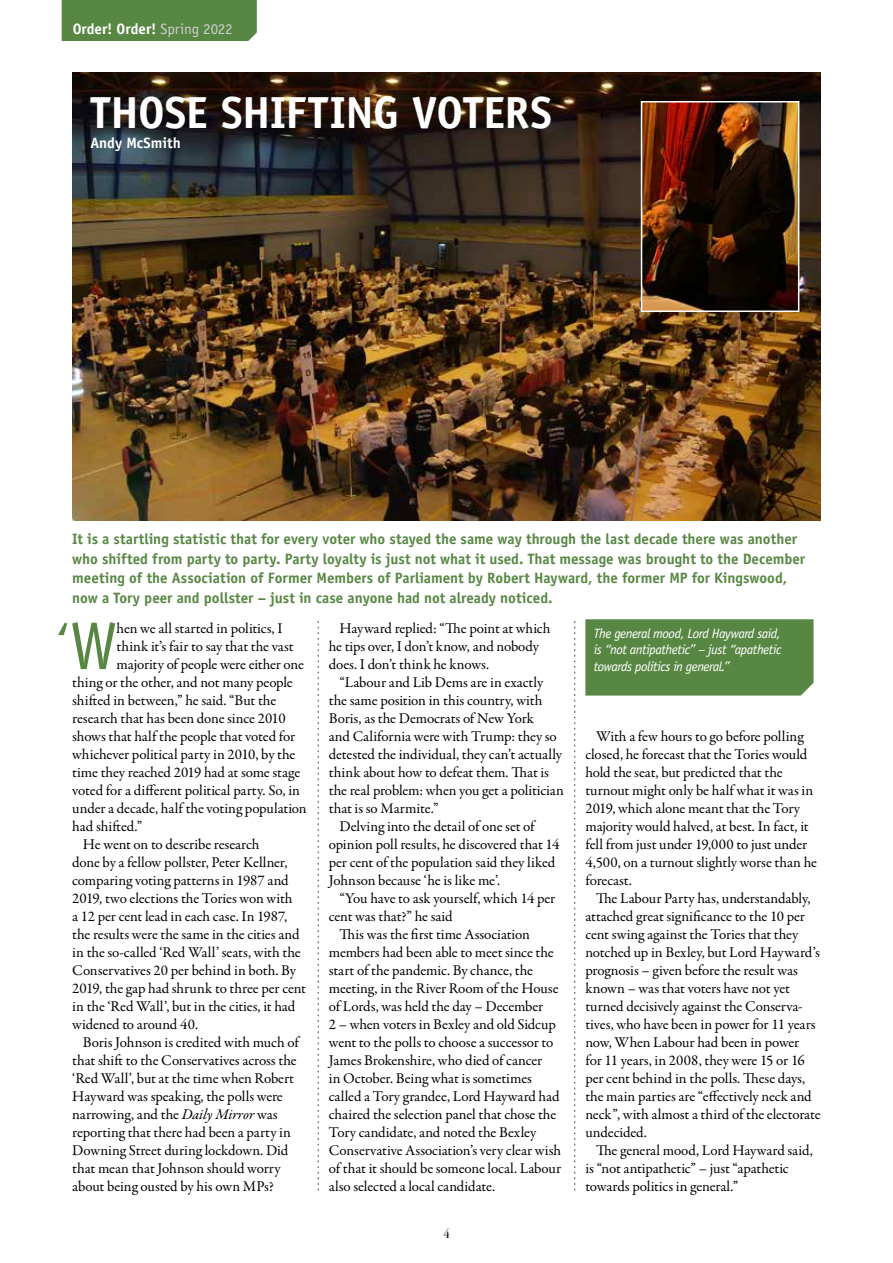
<style>
.page{position:relative;width:893px;height:1263px;background:#fff}
.page>*{position:absolute;margin:0;border:0;box-sizing:border-box;transform-origin:0 0}
.t1{font:67.05px "Officina Sans Std";color:#588744}
.t2{font:52.2px "Officina Sans Std";color:#588744}
.t3{font:700 45px "Officina Sans Std";letter-spacing:-.01em;color:#fff}
.t4{font:15px/18px "Garamond Premr Pro";letter-spacing:-.005em;color:#000}
.t5{font:700 15px/19.5px "Officina Sans Std";color:#588744}
.t6{font:700 15px "Officina Sans Std";color:#fff}
.t7{font:15px "Garamond Premr Pro Disp";color:#000}
.t8{font:italic 13.5px/16.5px "Officina Sans Std";letter-spacing:-.035em;color:#fff;text-align:justify}
.s1{font-weight:400;color:#cdcfd0}
.s2{font-style:italic}
</style>
<div class="page">
<div style="left:62px;top:0;width:195px;height:41px;background:#588744"></div>
<div style="left:585px;top:619px;width:228px;height:76px;background:#588744"></div>
<svg style="left:318px;top:621px;width:1px;height:569px"></svg>
<svg style="left:574px;top:621px;width:1px;height:569px"></svg>
<img style="left:72px;top:72px;width:749px;height:449px">
<img style="left:644px;top:104px;width:152px;height:205px">
<div style="left:641px;top:101px;width:158px;height:211px;border:2px solid #fff"></div>
<p class="t6" style="left:73px;top:19px;width:161px">Order! Order! <span class="s1">Spring 2022</span></p>
<h3 class="t3" style="left:90px;top:85px;width:463px">THOSE SHIFTING VOTERS</h3>
<p class="t6" style="left:90px;top:133px;width:92px">Andy McSmith</p>
<p class="t5" style="left:72px;top:529px;width:734px">It is a startling statistic that for every voter who stayed the same way through the last decade there was another who shifted from party to party. Party loyalty is just not what it used. That message was brought to the December meeting of the Association of Former Members of Parliament by Robert Hayward, the former MP for Kingswood, now a Tory peer and pollster – just in case anyone had not already noticed.</p>
<h1 class="t1" style="left:70px;top:607px;width:49px">W</h1>
<p class="t4" style="left:117px;top:619px;width:167px">hen we all started in politics, I</p>
<p class="t4" style="left:329px;top:619px;width:223px;text-indent:11px">Hayward replied: “The point at which he tips over, I don’t know, and nobody does. I don’t think he knows.</p>
<p class="t4" style="left:339px;top:673px;width:205px">“Labour and Lib Dems are in exactly</p>
<p class="t4" style="left:329px;top:691px;width:215px">the same position in this country, with</p>
<p class="t4" style="left:329px;top:709px;width:207px">Boris, as the Democrats of New York</p>
<p class="t4" style="left:329px;top:727px;width:229px">and California were with Trump: they so</p>
<p class="t4" style="left:329px;top:745px;width:235px">detested the individual, they can’t actually</p>
<p class="t4" style="left:329px;top:763px;width:222px">think about how to defeat them. That is</p>
<p class="t4" style="left:329px;top:781px;width:237px">the real problem: when you get a politician</p>
<p class="t4" style="left:329px;top:799px;width:111px">that is so Marmite.”</p>
<p class="t4" style="left:339px;top:817px;width:197px">Delving into the detail of one set of</p>
<p class="t4" style="left:329px;top:835px;width:232px">opinion poll results, he discovered that 14</p>
<p class="t4" style="left:329px;top:853px;width:228px">per cent of the population said they liked</p>
<p class="t4" style="left:329px;top:871px;width:173px">Johnson because ‘he is like me’.</p>
<p class="t4" style="left:339px;top:889px;width:217px">“You have to ask yourself, which 14 per</p>
<p class="t4" style="left:329px;top:907px;width:125px">cent was that?” he said</p>
<p class="t4" style="left:339px;top:925px;width:192px">This was the first time Association</p>
<p class="t4" style="left:329px;top:943px;width:226px">members had been able to meet since the</p>
<p class="t4" style="left:329px;top:961px;width:206px">start of the pandemic. By chance, the</p>
<p class="t4" style="left:329px;top:979px;width:231px">meeting, in the River Room of the House</p>
<p class="t4" style="left:329px;top:997px;width:216px">of Lords, was held the day – December</p>
<p class="t4" style="left:329px;top:1015px;width:228px">2 – when voters in Bexley and old Sidcup</p>
<p class="t4" style="left:329px;top:1033px;width:226px">went to the polls to choose a successor to</p>
<p class="t4" style="left:329px;top:1051px;width:215px">James Brokenshire, who died of cancer</p>
<p class="t4" style="left:329px;top:1069px;width:205px">in October. Being what is sometimes</p>
<p class="t4" style="left:329px;top:1087px;width:232px">called a Tory grandee, Lord Hayward had</p>
<p class="t4" style="left:329px;top:1105px;width:229px">chaired the selection panel that chose the</p>
<p class="t4" style="left:329px;top:1123px;width:209px">Tory candidate, and noted the Bexley</p>
<p class="t4" style="left:329px;top:1141px;width:234px">Conservative Association’s very clear wish</p>
<p class="t4" style="left:329px;top:1159px;width:234px">of that it should be someone local. Labour</p>
<p class="t4" style="left:329px;top:1177px;width:168px">also selected a local candidate.</p>
<h2 class="t2" style="left:58px;top:612px;width:11px">‘</h2>
<p class="t8" style="left:594px;top:625px;width:189px">The general mood, Lord Hayward said, is “not antipathetic” – just “apathetic towards politics in general.”</p>
<p class="t4" style="left:117px;top:637px;width:178px">think it’s fair to say that the vast</p>
<p class="t4" style="left:117px;top:655px;width:189px">majority of people were either one</p>
<p class="t4" style="left:72px;top:673px;width:222px">thing or the other, and not many people</p>
<p class="t4" style="left:72px;top:691px;width:205px">shifted in between,” he said. “But the</p>
<p class="t4" style="left:72px;top:709px;width:215px">research that has been done since 2010</p>
<p class="t4" style="left:72px;top:727px;width:224px">shows that half the people that voted for</p>
<p class="t4" style="left:72px;top:745px;width:225px">whichever political party in 2010, by the</p>
<p class="t4" style="left:72px;top:763px;width:229px">time they reached 2019 had at some stage</p>
<p class="t4" style="left:72px;top:781px;width:229px">voted for a different political party. So, in</p>
<p class="t4" style="left:72px;top:799px;width:236px">under a decade, half the voting population</p>
<p class="t4" style="left:72px;top:817px;width:72px">had shifted.”</p>
<p class="t4" style="left:83px;top:835px;width:178px">He went on to describe research</p>
<p class="t4" style="left:72px;top:853px;width:217px">done by a fellow pollster, Peter Kellner,</p>
<p class="t4" style="left:72px;top:871px;width:218px">comparing voting patterns in 1987 and</p>
<p class="t4" style="left:72px;top:889px;width:222px">2019, two elections the Tories won with</p>
<p class="t4" style="left:72px;top:907px;width:216px">a 12 per cent lead in each case. In 1987,</p>
<p class="t4" style="left:72px;top:925px;width:229px">the results were the same in the cities and</p>
<p class="t4" style="left:72px;top:943px;width:230px">in the so-called ‘Red Wall’ seats, with the</p>
<p class="t4" style="left:72px;top:961px;width:225px">Conservatives 20 per behind in both. By</p>
<p class="t4" style="left:72px;top:979px;width:235px">2019, the gap had shrunk to three per cent</p>
<p class="t4" style="left:72px;top:997px;width:225px">in the ‘Red Wall’, but in the cities, it had</p>
<p class="t4" style="left:72px;top:1015px;width:127px">widened to around 40.</p>
<p class="t4" style="left:83px;top:1033px;width:217px">Boris Johnson is credited with much of</p>
<p class="t4" style="left:72px;top:1051px;width:226px">that shift to the Conservatives across the</p>
<p class="t4" style="left:72px;top:1069px;width:223px">‘Red Wall’, but at the time when Robert</p>
<p class="t4" style="left:72px;top:1087px;width:212px">Hayward was speaking, the polls were</p>
<p class="t4" style="left:72px;top:1105px;width:207px">narrowing, and the <span class="s2">Daily Mirror</span> was</p>
<p class="t4" style="left:72px;top:1123px;width:220px">reporting that there had been a party in</p>
<p class="t4" style="left:72px;top:1141px;width:217px">Downing Street during lockdown. Did</p>
<p class="t4" style="left:72px;top:1159px;width:210px">that mean that Johnson should worry</p>
<p class="t4" style="left:72px;top:1177px;width:203px">about being ousted by his own MPs?</p>
<p class="t4" style="left:585px;top:727px;width:233px;text-indent:11px">With a few hours to go before polling closed, he forecast that the Tories would hold the seat, but predicted that the turnout might only be half what it was in 2019, which alone meant that the Tory majority would halved, at best. In fact, it fell from just under 19,000 to just under 4,500, on a turnout slightly worse than he forecast.</p>
<p class="t4" style="left:585px;top:889px;width:237px;text-indent:11px">The Labour Party has, understandably, attached great significance to the 10 per cent swing against the Tories that they notched up in Bexley, but Lord Hayward’s prognosis – given before the result was known – was that voters have not yet turned decisively against the Conserva&shy;tives, who have been in power for 11 years now, When Labour had been in power<br>for 11 years, in 2008, they were 15 or 16 per cent behind in the polls. These days, the main parties are “effectively neck and neck”, with almost a third of the electorate undecided.</p>
<p class="t4" style="left:585px;top:1141px;width:229px;text-indent:11px">The general mood, Lord Hayward said, is “not antipathetic” – just “apathetic towards politics in general.”</p>
<p class="t7" style="left:443px;top:1225px;width:8px">4</p>
</div>
